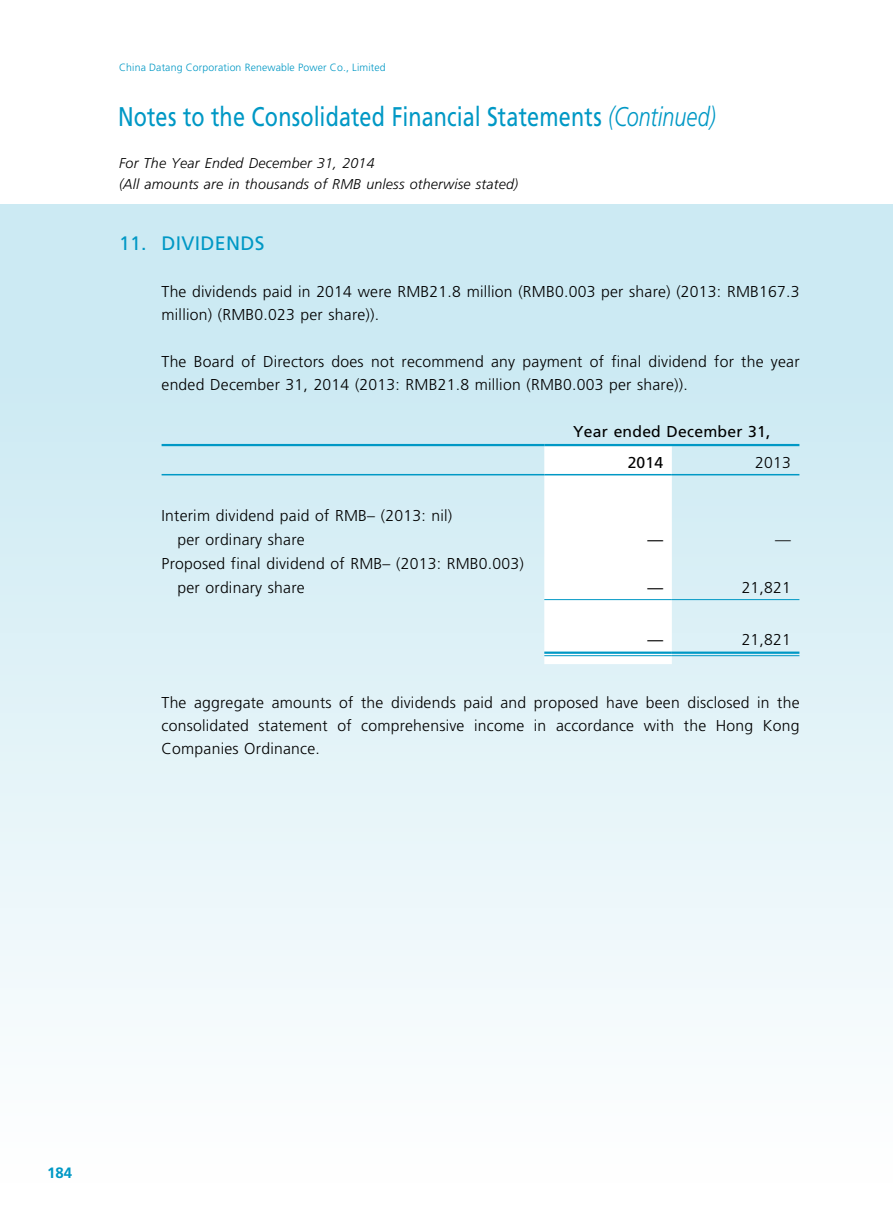
<style>
.page{position:relative;width:893px;height:1212px;background:#fff}
.page>*{position:absolute;margin:0;border:0;box-sizing:border-box;transform-origin:0 0}
.t1{font:27px "Frutiger LT Std";letter-spacing:.005em;color:#0098c5;scale:.8 1}
.t2{font:19.5px "Frutiger LT Std";letter-spacing:.015em;color:#0098c5}
.t3{font:300 15.75px/23.2px "Frutiger LT Std";letter-spacing:.015em;color:#000}
.t4{font:15.75px/30px "Frutiger LT Std";letter-spacing:.015em;color:#000}
.t5{font:700 15px "Frutiger LT Std";color:#0098c5}
.t6{font:italic 300 14.25px/21px "Frutiger LT Std";letter-spacing:.015em;color:#000}
.t7{font:300 10.5px "Frutiger LT Std";letter-spacing:.015em;color:#0098c5}
.s1{font-weight:300;font-style:italic}
</style>
<div class="page">
<div style="left:0;top:204px;width:893px;height:978px;background:linear-gradient(to bottom,#c5e7f1,#fdfefe)"></div>
<hr style="left:892px;top:204px;width:1px;height:978px;background:#cceaf3">
<svg style="left:544px;top:446px;width:128px;height:218px"></svg>
<hr style="left:162px;top:444px;width:382px;height:2px;background:#0098c5">
<hr style="left:544px;top:444px;width:255px;height:2px;background:#0098c5">
<hr style="left:162px;top:474px;width:382px;height:1px;background:#0098c5">
<hr style="left:544px;top:474px;width:128px;height:1px;background:#0098c5">
<hr style="left:672px;top:474px;width:127px;height:1px;background:#0098c5">
<hr style="left:544px;top:599px;width:128px;height:1px;background:#0098c5">
<hr style="left:672px;top:599px;width:127px;height:1px;background:#0098c5">
<hr style="left:544px;top:651px;width:128px;height:3px;background:#0098c5">
<hr style="left:544px;top:655px;width:128px;height:1px;background:#0098c5">
<hr style="left:672px;top:651px;width:127px;height:3px;background:#0098c5">
<hr style="left:672px;top:655px;width:127px;height:1px;background:#0098c5">
<p class="t7" style="left:119px;top:62px;width:268px">China Datang Corporation Renewable Power Co., Limited</p>
<h1 class="t1" style="left:118px;top:101px;width:749px">N otes to the Consolidated Financial Statements <span class="s1">(Continued)</span></h1>
<p class="t6" style="left:119px;top:152px;width:401px">For The Year Ended December 31, 2014<br>(All amounts are in thousands of RMB unless otherwise stated)</p>
<p class="t2" style="left:119px;top:232px;width:147px">11. DIVIDENDS</p>
<p class="t3" style="left:162px;top:280px;width:639px">The dividends paid in 2014 were RMB21.8 million (RMB0.003 per share) (2013: RMB167.3 million) (RMB0.023 per share)).</p>
<p class="t3" style="left:162px;top:350px;width:639px">The Board of Directors does not recommend any payment of final dividend for the year ended December 31, 2014 (2013: RMB21.8 million (RMB0.003 per share)).</p>
<p class="t4" style="left:628px;top:417px;width:144px;text-indent:-55px">Year ended December 31,<br>2014</p>
<p class="t3" style="left:755px;top:451px;width:37px">2013</p>
<p class="t3" style="left:178px;top:504px;width:276px;line-height:24px;text-indent:-16px">Interim dividend paid of RMB– (2013: nil) per ordinary share</p>
<p class="t3" style="left:178px;top:552px;width:348px;line-height:24px;text-indent:-16px">Proposed final dividend of RMB– (2013: RMB0.003) per ordinary share</p>
<p class="t4" style="left:648px;top:524px;width:17px">—</p>
<p class="t3" style="left:775px;top:528px;width:17px">—</p>
<p class="t4" style="left:648px;top:572px;width:17px">—</p>
<p class="t3" style="left:742px;top:576px;width:51px">21,821</p>
<p class="t4" style="left:648px;top:625px;width:17px">—</p>
<p class="t3" style="left:742px;top:628px;width:51px">21,821</p>
<p class="t3" style="left:162px;top:691px;width:639px;text-align:justify">The aggregate amounts of the dividends paid and proposed have been disclosed in the consolidated statement of comprehensive income in accordance with the Hong Kong Companies Ordinance.</p>
<p class="t5" style="left:47px;top:1163px;width:27px">184</p>
</div>
